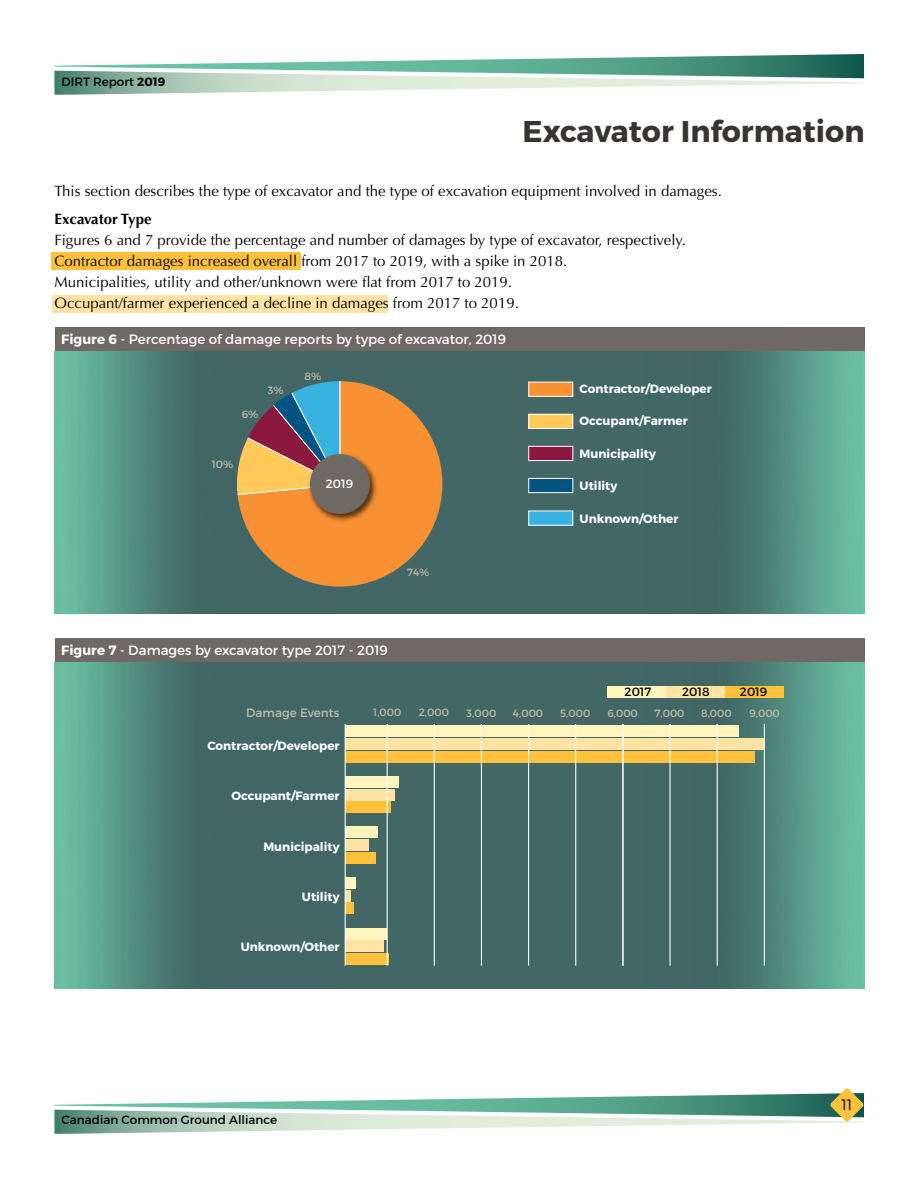
<style>
.page{position:relative;width:918px;height:1188px;background:#fff}
.page>*{position:absolute;margin:0;border:0;box-sizing:border-box;transform-origin:0 0}
.t1{font:700 30px "Montserrat";color:#38352f}
.t2{font:15px/21px "Optima";color:#000}
.t3{font:700 15px "Optima";color:#000}
.t4{font:300 15px "Montserrat";color:#000}
.t5{font:13.5px "Montserrat";color:#fff}
.t6{font:700 12px "Montserrat";color:#fff}
.t7{font:12px "Montserrat";color:#000}
.t8{font:12px "Montserrat";color:#c1bba9}
.t9{font:12px "Montserrat";color:#fff}
.t10{font:10.5px "Montserrat";color:#c1bba9}
.s1{font-weight:700}
</style>
<div class="page">
<svg style="left:54px;top:54px;width:810px;height:41px"></svg>
<svg style="left:54px;top:1088px;width:810px;height:46px"></svg>
<div style="left:55px;top:327px;width:810px;height:25px;background:#6e6963"></div>
<div style="left:55px;top:639px;width:810px;height:24px;background:#6e6963"></div>
<img style="left:55px;top:352px;width:809px;height:262px">
<div style="left:529px;top:382px;width:44px;height:14px;background:#f79133"></div>
<div style="left:528px;top:382px;width:45px;height:15px;border:1px solid #fff"></div>
<div style="left:529px;top:414px;width:44px;height:14px;background:#ffca5a"></div>
<div style="left:528px;top:414px;width:45px;height:15px;border:1px solid #fff"></div>
<div style="left:529px;top:446px;width:44px;height:15px;background:#8c183f"></div>
<div style="left:528px;top:446px;width:45px;height:15px;border:1px solid #fff"></div>
<div style="left:529px;top:478px;width:44px;height:15px;background:#055380"></div>
<div style="left:528px;top:478px;width:45px;height:15px;border:1px solid #fff"></div>
<div style="left:529px;top:511px;width:44px;height:14px;background:#37b2e1"></div>
<svg style="left:237px;top:381px;width:205px;height:206px;background:#b48650"></svg>
<img style="left:306px;top:450px;width:73px;height:73px">
<div style="left:310px;top:454px;width:60px;height:60px;background:#6e6963;border-radius:50%"></div>
<img style="left:55px;top:663px;width:809px;height:325px">
<div style="left:345px;top:726px;width:394px;height:11px;background:#fef5bc"></div>
<div style="left:345px;top:738px;width:419px;height:12px;background:#ffe3a4"></div>
<div style="left:345px;top:751px;width:410px;height:11px;background:#fec13b"></div>
<div style="left:345px;top:776px;width:54px;height:12px;background:#fef5bc"></div>
<div style="left:345px;top:826px;width:33px;height:11px;background:#fef5bc"></div>
<div style="left:345px;top:789px;width:50px;height:11px;background:#ffe3a4"></div>
<div style="left:345px;top:802px;width:46px;height:11px;background:#fec13b"></div>
<div style="left:345px;top:839px;width:24px;height:12px;background:#ffe3a4"></div>
<div style="left:345px;top:852px;width:31px;height:11px;background:#fec13b"></div>
<div style="left:345px;top:877px;width:10px;height:12px;background:#fef5bc"></div>
<div style="left:345px;top:890px;width:6px;height:11px;background:#ffe3a4"></div>
<div style="left:345px;top:903px;width:8px;height:11px;background:#fec13b"></div>
<div style="left:345px;top:928px;width:41px;height:11px;background:#fef5bc"></div>
<div style="left:345px;top:941px;width:38px;height:11px;background:#ffe3a4"></div>
<div style="left:345px;top:953px;width:43px;height:12px;background:#fec13b"></div>
<div style="left:608px;top:686px;width:58px;height:11px;background:#fef5bc"></div>
<div style="left:666px;top:686px;width:59px;height:11px;background:#ffe3a4"></div>
<div style="left:725px;top:686px;width:59px;height:11px;background:#fec13b"></div>
<hr style="left:345px;top:724px;width:1px;height:242px;background:#fff">
<hr style="left:387px;top:724px;width:1px;height:242px;background:#fff">
<hr style="left:434px;top:724px;width:1px;height:242px;background:#fff">
<hr style="left:528px;top:724px;width:1px;height:242px;background:#fff">
<hr style="left:481px;top:724px;width:1px;height:242px;background:#fff">
<hr style="left:575px;top:724px;width:1px;height:242px;background:#fff">
<hr style="left:622px;top:724px;width:1px;height:242px;background:#fff">
<hr style="left:670px;top:724px;width:1px;height:242px;background:#fff">
<hr style="left:717px;top:724px;width:1px;height:242px;background:#fff">
<hr style="left:764px;top:724px;width:1px;height:242px;background:#fff">
<div style="left:51px;top:253px;width:250px;height:17px;background:#fec13b"></div>
<div style="left:52px;top:295px;width:336px;height:17px;background:#ffe3a4"></div>
<p class="t7" style="left:61px;top:74px;width:105px">DIRT Report <span class="s1">2019</span></p>
<h1 class="t1" style="left:522px;top:113px;width:344px">Excavator Information</h1>
<p class="t2" style="left:55px;top:181px;width:669px">This section describes the type of excavator and the type of excavation equipment involved in damages.</p>
<p class="t3" style="left:55px;top:210px;width:98px">Excavator Type</p>
<p class="t2" style="left:55px;top:230px;width:633px">Figures 6 and 7 provide the percentage and number of damages by type of excavator, respectively.<br>Contractor damages increased overall from 2017 to 2019, with a spike in 2018.<br>Municipalities, utility and other/unknown were flat from 2017 to 2019.<br>Occupant/farmer experienced a decline in damages from 2017 to 2019.</p>
<p class="t5" style="left:61px;top:331px;width:446px"><span class="s1">Figure 6</span> - Percentage of damage reports by type of excavator, 2019</p>
<p class="t10" style="left:242px;top:408px;width:18px">6%</p>
<p class="t10" style="left:268px;top:384px;width:17px">3%</p>
<p class="t10" style="left:212px;top:458px;width:23px">10%</p>
<p class="t10" style="left:305px;top:370px;width:18px">8%</p>
<p class="t9" style="left:326px;top:477px;width:29px">2019</p>
<p class="t10" style="left:407px;top:566px;width:24px">74%</p>
<p class="t5" style="left:61px;top:642px;width:328px"><span class="s1">Figure 7</span> - Damages by excavator type 2017 - 2019</p>
<p class="t6" style="left:580px;top:381px;width:134px">Contractor/Developer</p>
<p class="t6" style="left:580px;top:414px;width:110px">Occupant/Farmer</p>
<p class="t6" style="left:580px;top:446px;width:78px">Municipality</p>
<p class="t6" style="left:580px;top:479px;width:39px">Utility</p>
<p class="t6" style="left:580px;top:511px;width:100px">Unknown/Other</p>
<p class="t7" style="left:625px;top:684px;width:28px">2017</p>
<p class="t7" style="left:682px;top:684px;width:29px">2018</p>
<p class="t7" style="left:740px;top:684px;width:29px">2019</p>
<p class="t8" style="left:246px;top:705px;width:95px">Damage Events</p>
<p class="t6" style="left:207px;top:738px;width:134px">Contractor/Developer</p>
<p class="t6" style="left:232px;top:789px;width:110px">Occupant/Farmer</p>
<p class="t6" style="left:263px;top:839px;width:78px">Municipality</p>
<p class="t6" style="left:302px;top:889px;width:39px">Utility</p>
<p class="t6" style="left:241px;top:940px;width:100px">Unknown/Other</p>
<p class="t10" style="left:373px;top:706px;width:30px">1,000</p>
<p class="t10" style="left:419px;top:706px;width:32px">2,000</p>
<p class="t10" style="left:467px;top:706px;width:31px">3,000</p>
<p class="t10" style="left:513px;top:706px;width:32px">4,000</p>
<p class="t10" style="left:560px;top:706px;width:32px">5,000</p>
<p class="t10" style="left:607px;top:706px;width:32px">6,000</p>
<p class="t10" style="left:655px;top:706px;width:31px">7,000</p>
<p class="t10" style="left:701px;top:706px;width:32px">8,000</p>
<p class="t10" style="left:749px;top:706px;width:32px">9,000</p>
<p class="t7" style="left:62px;top:1113px;width:217px">Canadian Common Ground Alliance</p>
<p class="t4" style="left:841px;top:1096px;width:13px">11</p>
</div>
